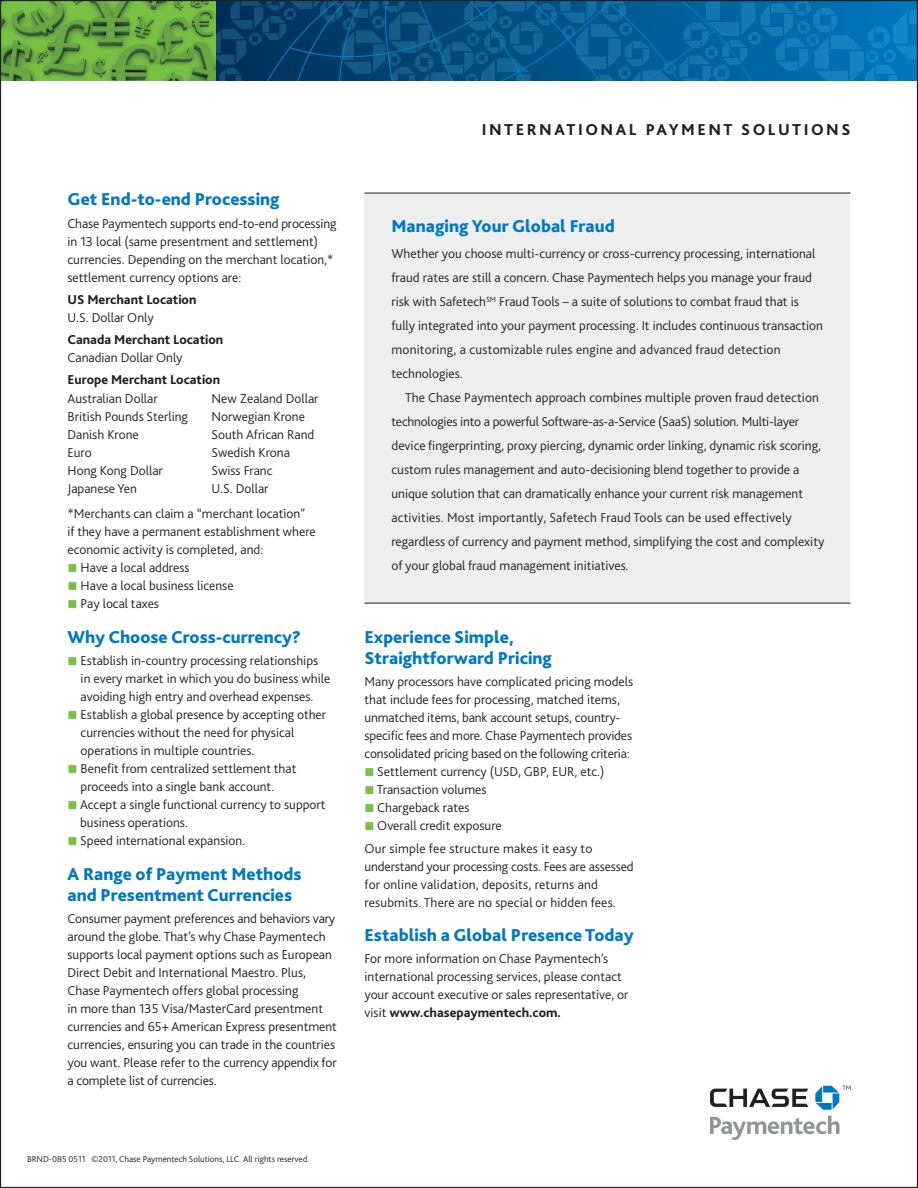
<style>
.page{position:relative;width:918px;height:1188px;background:#fff}
.page>*{position:absolute;margin:0;border:0;box-sizing:border-box;transform-origin:0 0}
.Body_Header{font:800 18px/21px "Bliss 2";color:#0079c2}
.t1{font:800 16.5px "Bliss 2";letter-spacing:.15em;color:#231f20}
.Body{font:300 13.5px/18px "Bliss 2";color:#231f20}
.Body-2{font:800 13.5px "Bliss 2";color:#231f20}
.t2{font:300 9px "Bliss 2";color:#231f20}
.s1{color:#79c142}
.s2{font-weight:800}
</style>
<div class="page">
<svg style="left:216px;top:2px;width:700px;height:79px;background:#0771b0"></svg>
<svg style="left:229px;top:2px;width:561px;height:79px;background:#065689"></svg>
<div style="left:364px;top:193px;width:486px;height:410px;background:#eeeeef"></div>
<hr style="left:364px;top:193px;width:486px;height:1px;background:#231f20">
<hr style="left:364px;top:603px;width:486px;height:1px;background:#231f20">
<svg style="left:710px;top:1089px;width:98px;height:18px"></svg>
<svg style="left:710px;top:1116px;width:130px;height:24px"></svg>
<svg style="left:815px;top:1086px;width:36px;height:24px"></svg>
<img style="left:2px;top:2px;width:214px;height:79px">
<p class="Body_Header" style="left:68px;top:188px;width:214px">Get End-to-end Processing</p>
<p class="Body" style="left:68px;top:214px;width:271px">Chase Paymentech supports end-to-end processing in 13 local (same presentment and settlement) currencies. Depending on the merchant location,* settlement currency options are:</p>
<p class="Body-2" style="left:68px;top:291px;width:130px">US Merchant Location</p>
<p class="Body" style="left:68px;top:308px;width:88px">U.S. Dollar Only</p>
<p class="Body-2" style="left:68px;top:331px;width:157px">Canada Merchant Location</p>
<p class="Body" style="left:68px;top:348px;width:117px">Canadian Dollar Only</p>
<p class="Body-2" style="left:68px;top:372px;width:154px">Europe Merchant Location</p>
<p class="Body" style="left:68px;top:389px;width:92px">Australian Dollar</p>
<p class="Body" style="left:68px;top:407px;width:122px">British Pounds Sterling</p>
<p class="Body" style="left:68px;top:425px;width:73px">Danish Krone</p>
<p class="Body" style="left:68px;top:443px;width:26px">Euro</p>
<p class="Body" style="left:68px;top:461px;width:97px">Hong Kong Dollar</p>
<p class="Body" style="left:68px;top:479px;width:71px">Japanese Yen</p>
<p class="Body" style="left:212px;top:389px;width:109px">New Zealand Dollar</p>
<p class="Body" style="left:212px;top:407px;width:95px">Norwegian Krone</p>
<p class="Body" style="left:212px;top:425px;width:104px">South African Rand</p>
<p class="Body" style="left:212px;top:443px;width:80px">Swedish Krona</p>
<p class="Body" style="left:212px;top:461px;width:63px">Swiss Franc</p>
<p class="Body" style="left:212px;top:479px;width:59px">U.S. Dollar</p>
<p class="Body" style="left:68px;top:505px;width:250px">*Merchants can claim a “merchant location” if they have a permanent establishment where economic activity is completed, and:</p>
<p class="Body" style="left:68px;top:559px;width:124px"><span class="s1">■</span> Have a local address</p>
<p class="Body" style="left:68px;top:577px;width:168px"><span class="s1">■</span> Have a local business license</p>
<p class="Body" style="left:68px;top:595px;width:93px"><span class="s1">■</span> Pay local taxes</p>
<p class="Body_Header" style="left:68px;top:626px;width:235px">Why Choose Cross-currency?</p>
<p class="Body" style="left:81px;top:651px;width:251px;text-indent:-13px"><span class="s1">■</span> Establish in-country processing relationships in every market in which you do business while avoiding high entry and overhead expenses.</p>
<p class="Body" style="left:81px;top:705px;width:247px;text-indent:-13px"><span class="s1">■</span> Establish a global presence by accepting other currencies without the need for physical operations in multiple countries.</p>
<p class="Body" style="left:81px;top:759px;width:217px;text-indent:-13px"><span class="s1">■</span> Benefit from centralized settlement that proceeds into a single bank account.</p>
<p class="Body" style="left:80px;top:795px;width:247px;text-indent:-13px"><span class="s1">■</span> Accept a single functional currency to support business operations.</p>
<p class="Body" style="left:68px;top:831px;width:179px"><span class="s1">■</span> Speed international expansion.</p>
<p class="Body_Header" style="left:68px;top:863px;width:236px">A Range of Payment Methods and Presentment Currencies</p>
<p class="Body" style="left:68px;top:909px;width:271px">Consumer payment preferences and behaviors vary around the globe. That’s why Chase Paymentech supports local payment options such as European Direct Debit and International Maestro. Plus, Chase Paymentech offers global processing<br>in more than 135 Visa/MasterCard presentment currencies and 65+ American Express presentment currencies, ensuring you can trade in the countries you want. Please refer to the currency appendix for a complete list of currencies.</p>
<p class="t2" style="left:27px;top:1153px;width:284px">BRND-085 0511 ©2011, Chase Paymentech Solutions, LLC. All rights reserved.</p>
<p class="t1" style="left:482px;top:119px;width:370px">INTERNATIONAL PAYMENT SOLUTIONS</p>
<p class="Body_Header" style="left:392px;top:215px;width:225px">Managing Your Global Fraud</p>
<p class="Body" style="left:392px;top:242px;width:433px;line-height:24px">Whether you choose multi-currency or cross-currency processing, international fraud rates are still a concern. Chase Paymentech helps you manage your fraud risk with Safetech<sup>SM</sup> Fraud Tools – a suite of solutions to combat fraud that is fully integrated into your payment processing. It includes continuous transaction monitoring, a customizable rules engine and advanced fraud detection technologies.</p>
<p class="Body" style="left:392px;top:386px;width:434px;line-height:24px;text-indent:14px">The Chase Paymentech approach combines multiple proven fraud detection technologies into a powerful Software-as-a-Service (SaaS) solution. Multi-layer device fingerprinting, proxy piercing, dynamic order linking, dynamic risk scoring, custom rules management and auto-decisioning blend together to provide a unique solution that can dramatically enhance your current risk management activities. Most importantly, Safetech Fraud Tools can be used effectively regardless of currency and payment method, simplifying the cost and complexity of your global fraud management initiatives.</p>
<p class="Body_Header" style="left:364px;top:626px;width:189px">Experience Simple,<br>Straightforward Pricing</p>
<p class="Body" style="left:364px;top:673px;width:270px">Many processors have complicated pricing models that include fees for processing, matched items, unmatched items, bank account setups, country&shy;specific fees and more. Chase Paymentech provides consolidated pricing based on the following criteria:</p>
<p class="Body" style="left:364px;top:763px;width:241px"><span class="s1">■</span> Settlement currency (USD, GBP, EUR, etc.)</p>
<p class="Body" style="left:364px;top:781px;width:124px"><span class="s1">■</span> Transaction volumes</p>
<p class="Body" style="left:364px;top:799px;width:106px"><span class="s1">■</span> Chargeback rates</p>
<p class="Body" style="left:364px;top:817px;width:139px"><span class="s1">■</span> Overall credit exposure</p>
<p class="Body" style="left:364px;top:839px;width:271px">Our simple fee structure makes it easy to understand your processing costs. Fees are assessed for online validation, deposits, returns and resubmits. There are no special or hidden fees.</p>
<p class="Body_Header" style="left:364px;top:924px;width:271px">Establish a Global Presence Today</p>
<p class="Body" style="left:364px;top:950px;width:265px">For more information on Chase Paymentech’s international processing services, please contact your account executive or sales representative, or visit <span class="s2">www.chasepaymentech.com.</span></p>
</div>
